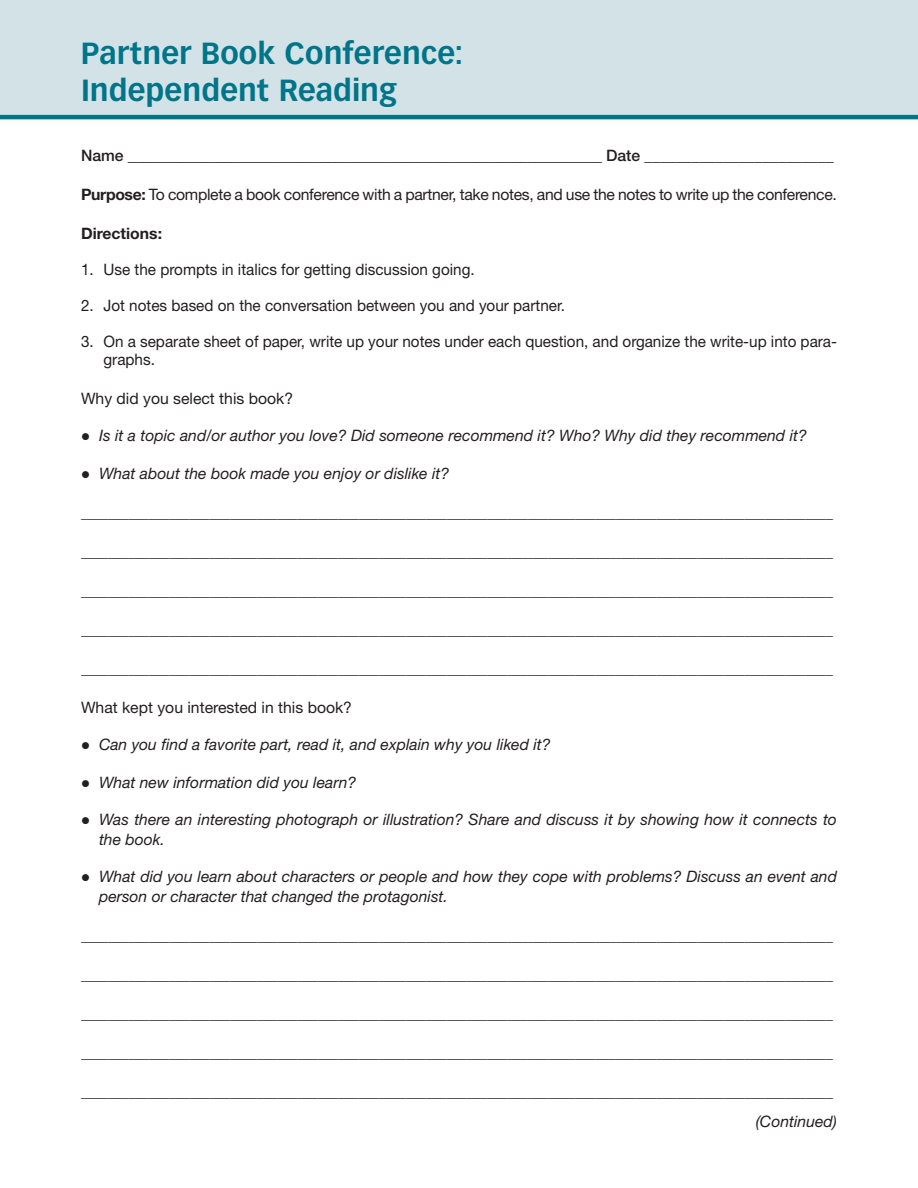
<style>
.page{position:relative;width:918px;height:1188px;background:#fff}
.page>*{position:absolute;margin:0;border:0;box-sizing:border-box;transform-origin:0 0}
.SE4_T{font:700 30px/37.5px "Vectora LT Std";color:#007589}
.SE4_TEXT{font:italic 15.75px/19.5px "Helvetica Neue LT Std";color:#231f20}
.SE1_SNL{font:15.75px/18px "Helvetica Neue LT Std";color:#231f20}
.SE4_TEXT-2{font:500 15.75px "Helvetica Neue LT Std";color:#231f20}
.SE4_FL{font:15.75px "Helvetica Neue LT Std";letter-spacing:-.02em;color:#231f20}
.SE4_FL-2{font:15.75px "Helvetica Neue LT Std";color:#231f20}
.SE4_FL-3{font:700 15.75px "Helvetica Neue LT Std";color:#231f20}
.FL{font:500 14.25px "Stone Serif Std";color:#231f20}
.s1{font-weight:700}
</style>
<div class="page">
<div style="left:0;top:0;width:918px;height:115px;background:#d3e2e7"></div>
<hr style="left:0;top:115px;width:918px;height:4px;background:#007589">
<p class="SE4_T" style="left:81px;top:34px;width:384px">Partner Book Conference:<br>Independent Reading</p>
<p class="SE4_TEXT-2" style="left:81px;top:146px;width:754px">Name ________________________________________________________________ Date ________________________</p>
<p class="SE4_FL" style="left:81px;top:185px;width:757px"><span class="s1">Purpose:</span> To complete a book conference with a partner, take notes, and use the notes to write up the conference.</p>
<p class="SE4_FL-3" style="left:81px;top:223px;width:83px">Directions:</p>
<p class="SE1_SNL" style="left:81px;top:260px;width:395px">1. Use the prompts in italics for getting discussion going.</p>
<p class="SE1_SNL" style="left:81px;top:296px;width:486px">2. Jot notes based on the conversation between you and your partner.</p>
<p class="SE1_SNL" style="left:104px;top:332px;width:735px;text-indent:-22px">3. On a separate sheet of paper, write up your notes under each question, and organize the write-up into para&shy;graphs.</p>
<p class="SE4_FL-2" style="left:81px;top:389px;width:214px">Why did you select this book?</p>
<p class="SE4_TEXT" style="left:99px;top:426px;width:709px">Is it a topic and/or author you love? Did someone recommend it? Who? Why did they recommend it?</p>
<p class="SE4_TEXT" style="left:99px;top:463px;width:352px">What about the book made you enjoy or dislike it?</p>
<p class="FL" style="left:81px;top:504px;width:753px">_______________________________________________________________________________________________________________</p>
<p class="FL" style="left:81px;top:543px;width:753px">_______________________________________________________________________________________________________________</p>
<p class="FL" style="left:81px;top:582px;width:753px">_______________________________________________________________________________________________________________</p>
<p class="FL" style="left:81px;top:621px;width:753px">_______________________________________________________________________________________________________________</p>
<p class="FL" style="left:81px;top:660px;width:753px">_______________________________________________________________________________________________________________</p>
<p class="SE4_FL-2" style="left:81px;top:698px;width:273px">What kept you interested in this book?</p>
<p class="SE4_TEXT" style="left:99px;top:735px;width:453px">Can you find a favorite part, read it, and explain why you liked it?</p>
<p class="SE4_TEXT" style="left:99px;top:772px;width:259px">What new information did you learn?</p>
<p class="SE4_TEXT" style="left:99px;top:810px;width:740px">Was there an interesting photograph or illustration? Share and discuss it by showing how it connects to the book.</p>
<p class="SE4_TEXT" style="left:99px;top:867px;width:740px">What did you learn about characters or people and how they cope with problems? Discuss an event and person or character that changed the protagonist.</p>
<p class="FL" style="left:81px;top:927px;width:753px">_______________________________________________________________________________________________________________</p>
<p class="FL" style="left:81px;top:966px;width:753px">_______________________________________________________________________________________________________________</p>
<p class="FL" style="left:81px;top:1005px;width:753px">_______________________________________________________________________________________________________________</p>
<p class="FL" style="left:81px;top:1044px;width:753px">_______________________________________________________________________________________________________________</p>
<p class="FL" style="left:81px;top:1083px;width:753px">_______________________________________________________________________________________________________________</p>
<p class="SE4_TEXT" style="left:756px;top:1111px;width:83px">(Continued)</p>
</div>
